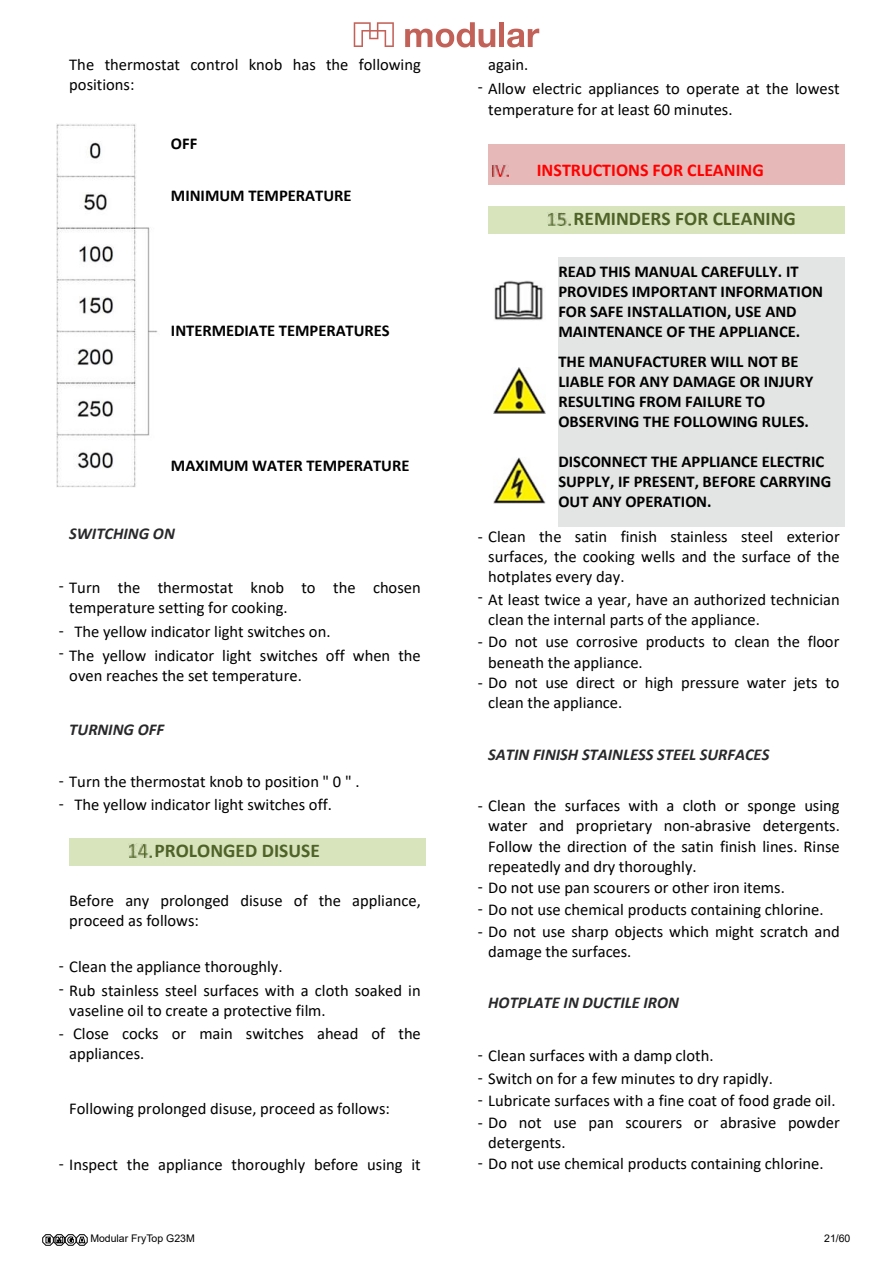
<style>
.page{position:relative;width:893px;height:1263px;background:#fff}
.page>*{position:absolute;margin:0;border:0;box-sizing:border-box;transform-origin:0 0}
.t1{font:700 19.5px "Calibri";color:#4f6228}
.t2{font:700 18px "Calibri";color:#f00}
.t3{font:16.5px/20.1px "Calibri";color:#000}
.t4{font:700 16.5px/20.1px "Calibri";color:#000}
.t5{font:italic 700 16.5px "Calibri";color:#29282a}
.t6{font:10.5px "Arial";color:#000}
</style>
<div class="page">
<div style="left:69px;top:838px;width:357px;height:27px;background:#d8e4bc"></div>
<img style="left:129px;top:844px;width:22px;height:13px">
<div style="left:488px;top:144px;width:357px;height:40px;background:#e6b8b7"></div>
<img style="left:492px;top:165px;width:17px;height:12px">
<div style="left:488px;top:207px;width:357px;height:27px;background:#d8e4bc"></div>
<img style="left:548px;top:212px;width:22px;height:14px">
<div style="left:558px;top:257px;width:287px;height:90px;background:#e3e4e4"></div>
<div style="left:558px;top:347px;width:287px;height:90px;background:#e3e4e4"></div>
<div style="left:558px;top:437px;width:287px;height:89px;background:#e3e4e4"></div>
<img style="left:57px;top:124px;width:101px;height:363px">
<img style="left:494px;top:280px;width:49px;height:40px">
<img style="left:493px;top:368px;width:52px;height:46px">
<img style="left:493px;top:458px;width:52px;height:46px">
<svg style="left:43px;top:1234px;width:45px;height:12px"></svg>
<svg style="left:354px;top:22px;width:40px;height:25px"></svg>
<svg style="left:405px;top:22px;width:90px;height:25px"></svg>
<div style="left:499px;top:22px;width:5px;height:25px;background:#c26158"></div>
<svg style="left:507px;top:29px;width:32px;height:18px"></svg>
<p class="t3" style="left:69px;top:54px;width:353px">The thermostat control knob has the following positions:</p>
<p class="t4" style="left:171px;top:133px;width:28px">OFF</p>
<p class="t4" style="left:171px;top:185px;width:182px">MINIMUM TEMPERATURE</p>
<p class="t4" style="left:171px;top:321px;width:220px">INTERMEDIATE TEMPERATURES</p>
<p class="t4" style="left:171px;top:455px;width:240px">MAXIMUM WATER TEMPERATURE</p>
<p class="t5" style="left:69px;top:522px;width:107px">SWITCHING ON</p>
<p class="t3" style="left:69px;top:577px;width:353px;text-indent:-10px">- Turn the thermostat knob to the chosen temperature setting for cooking.</p>
<p class="t3" style="left:59px;top:621px;width:273px">- The yellow indicator light switches on.</p>
<p class="t3" style="left:69px;top:645px;width:353px;text-indent:-10px">- The yellow indicator light switches off when the oven reaches the set temperature.</p>
<p class="t5" style="left:69px;top:718px;width:96px">TURNING OFF</p>
<p class="t3" style="left:59px;top:771px;width:302px">- Turn the thermostat knob to position " 0 " .</p>
<p class="t3" style="left:59px;top:794px;width:275px">- The yellow indicator light switches off.</p>
<p class="t1" style="left:155px;top:836px;width:167px">PROLONGED DISUSE</p>
<p class="t3" style="left:69px;top:890px;width:353px">Before any prolonged disuse of the appliance, proceed as follows:</p>
<p class="t3" style="left:59px;top:956px;width:225px">- Clean the appliance thoroughly.</p>
<p class="t3" style="left:69px;top:980px;width:353px;text-indent:-10px">- Rub stainless steel surfaces with a cloth soaked in vaseline oil to create a protective film.</p>
<p class="t3" style="left:69px;top:1023px;width:353px;text-indent:-10px">- Close cocks or main switches ahead of the appliances.</p>
<p class="t3" style="left:69px;top:1098px;width:322px">Following prolonged disuse, proceed as follows:</p>
<p class="t3" style="left:59px;top:1154px;width:363px">- Inspect the appliance thoroughly before using it</p>
<p class="t3" style="left:488px;top:54px;width:42px">again.</p>
<p class="t3" style="left:488px;top:79px;width:353px;text-indent:-10px">- Allow electric appliances to operate at the lowest temperature for at least 60 minutes.</p>
<p class="t2" style="left:537px;top:157px;width:229px">INSTRUCTIONS FOR CLEANING</p>
<p class="t1" style="left:573px;top:205px;width:224px">REMINDERS FOR CLEANING</p>
<p class="t4" style="left:558px;top:261px;width:266px">READ THIS MANUAL CAREFULLY. IT<br>PROVIDES IMPORTANT INFORMATION<br>FOR SAFE INSTALLATION, USE AND<br>MAINTENANCE OF THE APPLIANCE.</p>
<p class="t4" style="left:558px;top:351px;width:256px">THE MANUFACTURER WILL NOT BE<br>LIABLE FOR ANY DAMAGE OR INJURY<br>RESULTING FROM FAILURE TO<br>OBSERVING THE FOLLOWING RULES.</p>
<p class="t4" style="left:558px;top:451px;width:274px">DISCONNECT THE APPLIANCE ELECTRIC<br>SUPPLY, IF PRESENT, BEFORE CARRYING<br>OUT ANY OPERATION.</p>
<p class="t3" style="left:488px;top:526px;width:353px;text-align:justify;text-indent:-10px">- Clean the satin finish stainless steel exterior surfaces, the cooking wells and the surface of the hotplates every day.</p>
<p class="t3" style="left:488px;top:589px;width:353px;text-indent:-10px">- At least twice a year, have an authorized technician clean the internal parts of the appliance.</p>
<p class="t3" style="left:488px;top:631px;width:353px;text-indent:-10px">- Do not use corrosive products to clean the floor beneath the appliance.</p>
<p class="t3" style="left:488px;top:672px;width:353px;text-indent:-10px">- Do not use direct or high pressure water jets to clean the appliance.</p>
<p class="t5" style="left:488px;top:742px;width:283px">SATIN FINISH STAINLESS STEEL SURFACES</p>
<p class="t3" style="left:488px;top:795px;width:353px;text-align:justify;text-indent:-10px">- Clean the surfaces with a cloth or sponge using water and proprietary non-abrasive detergents.<br>Follow the direction of the satin finish lines. Rinse repeatedly and dry thoroughly.</p>
<p class="t3" style="left:478px;top:877px;width:309px">- Do not use pan scourers or other iron items.</p>
<p class="t3" style="left:478px;top:899px;width:347px">- Do not use chemical products containing chlorine.</p>
<p class="t3" style="left:488px;top:921px;width:353px;text-indent:-10px">- Do not use sharp objects which might scratch and damage the surfaces.</p>
<p class="t5" style="left:488px;top:991px;width:192px">HOTPLATE IN DUCTILE IRON</p>
<p class="t3" style="left:478px;top:1045px;width:237px">- Clean surfaces with a damp cloth.</p>
<p class="t3" style="left:478px;top:1068px;width:297px">- Switch on for a few minutes to dry rapidly.</p>
<p class="t3" style="left:478px;top:1090px;width:359px">- Lubricate surfaces with a fine coat of food grade oil.</p>
<p class="t3" style="left:488px;top:1111px;width:353px;text-indent:-10px">- Do not use pan scourers or abrasive powder detergents.</p>
<p class="t3" style="left:478px;top:1153px;width:347px">- Do not use chemical products containing chlorine.</p>
<p class="t6" style="left:90px;top:1231px;width:106px">Modular FryTop G23M</p>
<p class="t6" style="left:824px;top:1231px;width:28px">21/60</p>
</div>
